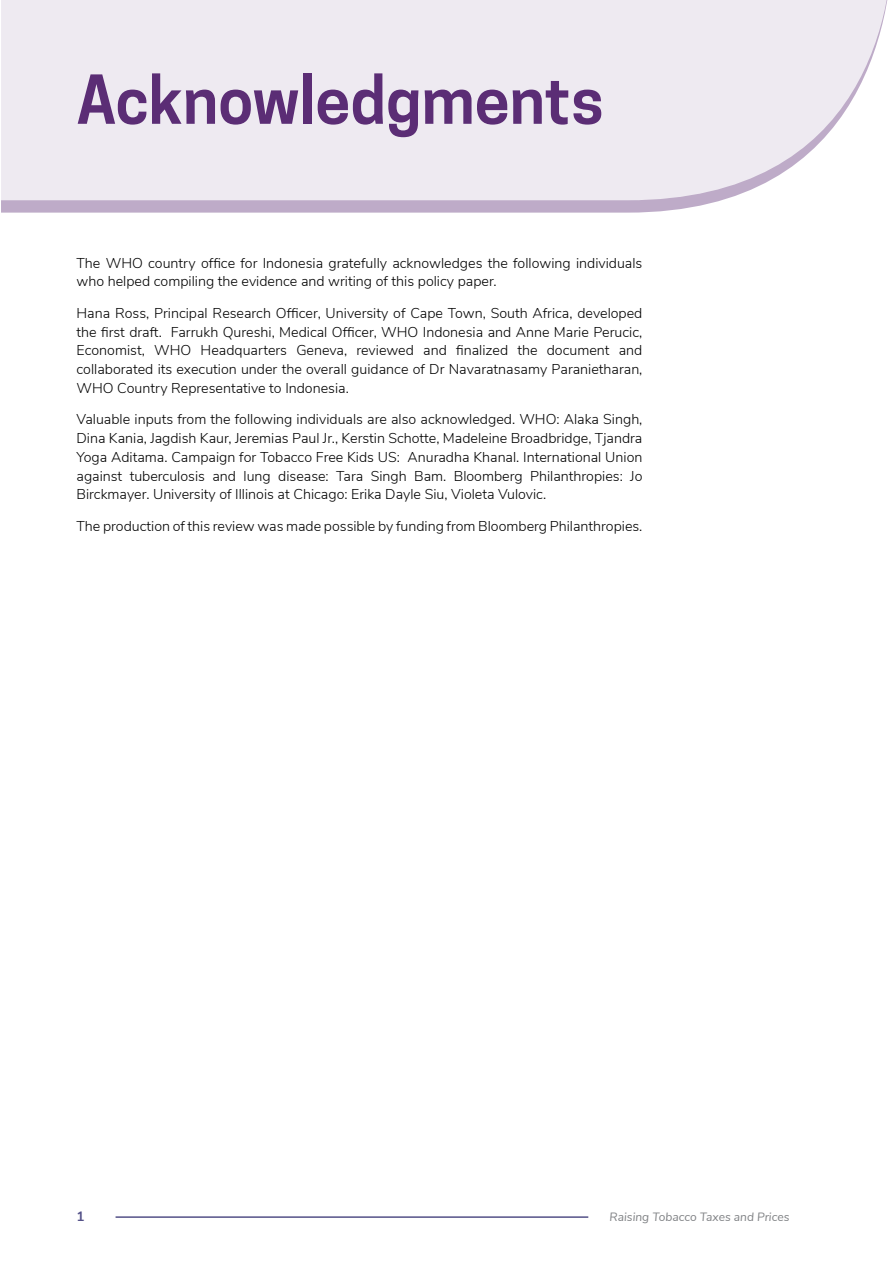
<style>
.page{position:relative;width:893px;height:1263px;background:#fff}
.page>*{position:absolute;margin:0;border:0;box-sizing:border-box;transform-origin:0 0}
.t1{font:600 63px "Cooper Hewitt";color:#5b2d75}
.t2{font:300 14.25px/18.8px "Nunito Sans";color:#000;text-align:justify}
.t3{font:700 13.5px "Nunito Sans";color:#545188}
.t4{font:italic 12px "Nunito Sans";color:#808285}
</style>
<div class="page">
<hr style="left:116px;top:1216px;width:472px;height:2px;background:#545188">
<svg style="left:1px;top:0;width:887px;height:213px;background:#ece7ef"></svg>
<h1 class="t1" style="left:77px;top:63px;width:529px">Acknowledgments</h1>
<p class="t2" style="left:77px;top:252px;width:567px">The WHO country office for Indonesia gratefully acknowledges the following individuals who helped compiling the evidence and writing of this policy paper.</p>
<p class="t2" style="left:77px;top:303px;width:567px">Hana Ross, Principal Research Officer, University of Cape Town, South Africa, developed the first draft. Farrukh Qureshi, Medical Officer, WHO Indonesia and Anne Marie Perucic, Economist, WHO Headquarters Geneva, reviewed and finalized the document and collaborated its execution under the overall guidance of Dr Navaratnasamy Paranietharan, WHO Country Representative to Indonesia.</p>
<p class="t2" style="left:77px;top:409px;width:567px">Valuable inputs from the following individuals are also acknowledged. WHO: Alaka Singh, Dina Kania, Jagdish Kaur, Jeremias Paul Jr., Kerstin Schotte, Madeleine Broadbridge, Tjandra Yoga Aditama. Campaign for Tobacco Free Kids US: Anuradha Khanal. International Union against tuberculosis and lung disease: Tara Singh Bam. Bloomberg Philanthropies: Jo Birckmayer. University of Illinois at Chicago: Erika Dayle Siu, Violeta Vulovic.</p>
<p class="t2" style="left:77px;top:516px;width:567px">The production of this review was made possible by funding from Bloomberg Philanthropies.</p>
<p class="t3" style="left:77px;top:1207px;width:10px">1</p>
<p class="t4" style="left:610px;top:1208px;width:181px">Raising Tobacco Taxes and Prices</p>
</div>
